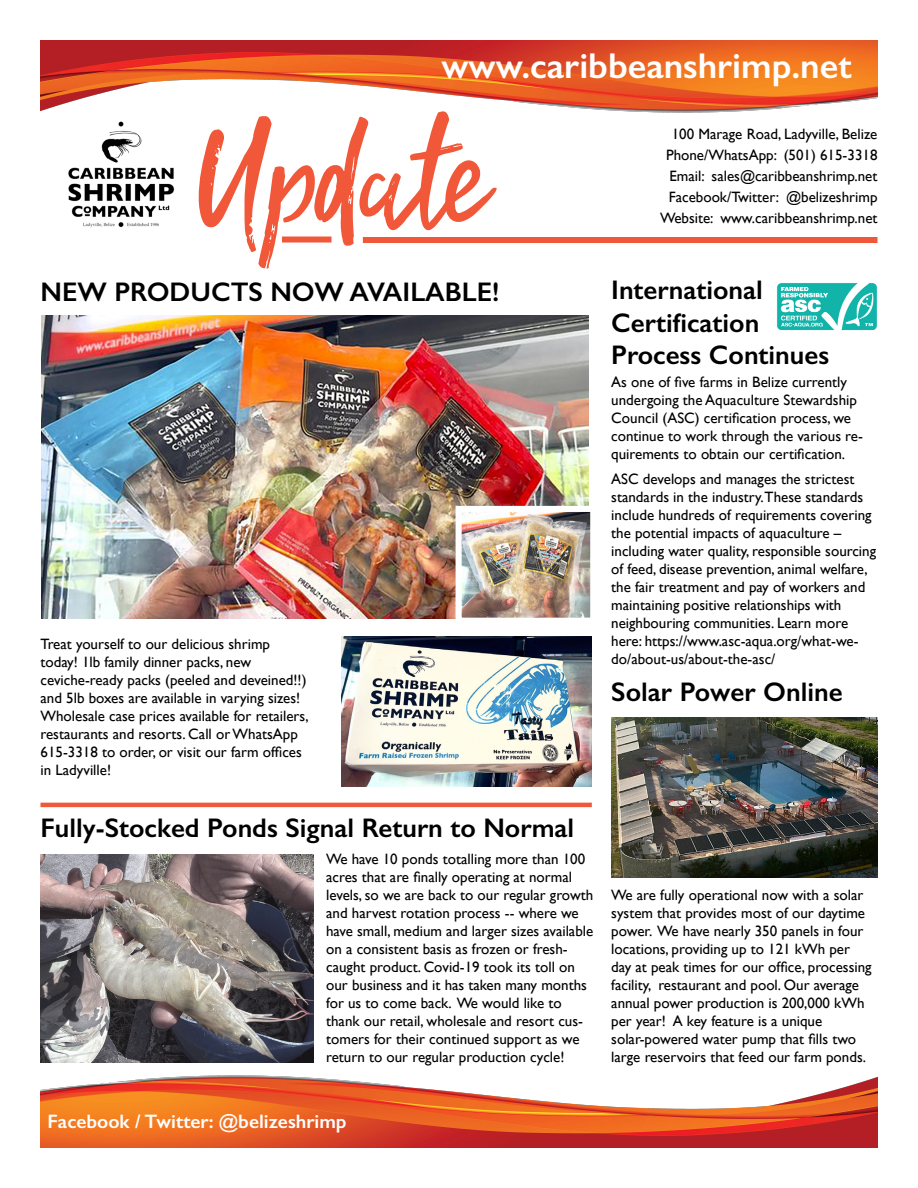
<style>
.page{position:relative;width:918px;height:1188px;background:#fff}
.page>*{position:absolute;margin:0;border:0;box-sizing:border-box;transform-origin:0 0}
.t1{font:187.65px "Kiwi Refresher";color:#f15839}
.t2{font:600 36px "Gill Sans";color:#fff}
.t3{font:600 27px/32.4px "Gill Sans";color:#000}
.t4{font:600 19.5px "Gill Sans";color:#fff}
.t5{font:15px/18px "Gill Sans";color:#000}
</style>
<div class="page">
<img style="left:68px;top:125px;width:106px;height:103px">
<img style="left:40px;top:40px;width:838px;height:85px">
<img style="left:40px;top:1075px;width:838px;height:73px">
<img style="left:41px;top:315px;width:548px;height:304px">
<div style="left:363px;top:237px;width:514px;height:6px;background:#f15839"></div>
<img style="left:612px;top:717px;width:265px;height:161px">
<img style="left:463px;top:513px;width:126px;height:104px">
<div style="left:456px;top:506px;width:140px;height:118px;border:6px solid #fff"></div>
<img style="left:776px;top:283px;width:102px;height:48px">
<img style="left:341px;top:636px;width:250px;height:151px">
<hr style="left:40px;top:803px;width:552px;height:4px;background:#f15839">
<img style="left:40px;top:855px;width:273px;height:207px">
<div style="left:282px;top:237px;width:50px;height:6px;background:#f15839"></div>
<h2 class="t2" style="left:441px;top:44px;width:412px">www.caribbeanshrimp.net</h2>
<h1 class="t1" style="left:199px;top:77px;width:296px">Update</h1>
<h3 class="t3" style="left:40px;top:275px;width:461px">NEW PRODUCTS NOW AVAILABLE!</h3>
<p class="t5" style="left:40px;top:634px;width:270px">Treat yourself to our delicious shrimp today! 1lb family dinner packs, new ceviche-ready packs (peeled and deveined!!) and 5lb boxes are available in varying sizes!<br>Wholesale case prices available for retailers, restaurants and resorts. Call or WhatsApp 615-3318 to order, or visit our farm offices in Ladyville!</p>
<h3 class="t3" style="left:40px;top:811px;width:535px">Fully-Stocked Ponds Signal Return to Normal</h3>
<p class="t5" style="left:326px;top:849px;width:269px">We have 10 ponds totalling more than 100 acres that are finally operating at normal levels, so we are back to our regular growth and harvest rotation process -- where we have small, medium and larger sizes available on a consistent basis as frozen or fresh&shy;caught product. Covid-19 took its toll on our business and it has taken many months for us to come back. We would like to thank our retail, wholesale and resort cus&shy;tomers for their continued support as we return to our regular production cycle!</p>
<p class="t5" style="left:660px;top:123px;width:219px;line-height:21px;text-align:right">100 Marage Road, Ladyville, Belize Phone/WhatsApp: (501) 615-3318<br>Email: sales@caribbeanshrimp.net Facebook/Twitter: @belizeshrimp Website: www.caribbeanshrimp.net</p>
<h3 class="t3" style="left:611px;top:274px;width:220px">International<br>Certification<br>Process Continues</h3>
<p class="t5" style="left:611px;top:372px;width:253px">As one of five farms in Belize currently undergoing the Aquaculture Stewardship Council (ASC) certification process, we continue to work through the various re&shy;quirements to obtain our certification.</p>
<p class="t5" style="left:611px;top:470px;width:266px">ASC develops and manages the strictest standards in the industry.These standards include hundreds of requirements covering the potential impacts of aquaculture – including water quality, responsible sourcing of feed, disease prevention, animal welfare, the fair treatment and pay of workers and maintaining positive relationships with neighbouring communities. Learn more here: https://www.asc-aqua.org/what-we&shy;do/about-us/about-the-asc/</p>
<h3 class="t3" style="left:611px;top:675px;width:233px">Solar Power Online</h3>
<p class="t5" style="left:611px;top:886px;width:262px">We are fully operational now with a solar system that provides most of our daytime power. We have nearly 350 panels in four locations, providing up to 121 kWh per day at peak times for our office, processing facility, restaurant and pool. Our average annual power production is 200,000 kWh per year! A key feature is a unique solar-powered water pump that fills two large reservoirs that feed our farm ponds.</p>
<h3 class="t4" style="left:48px;top:1110px;width:301px">Facebook / Twitter: @belizeshrimp</h3>
</div>
